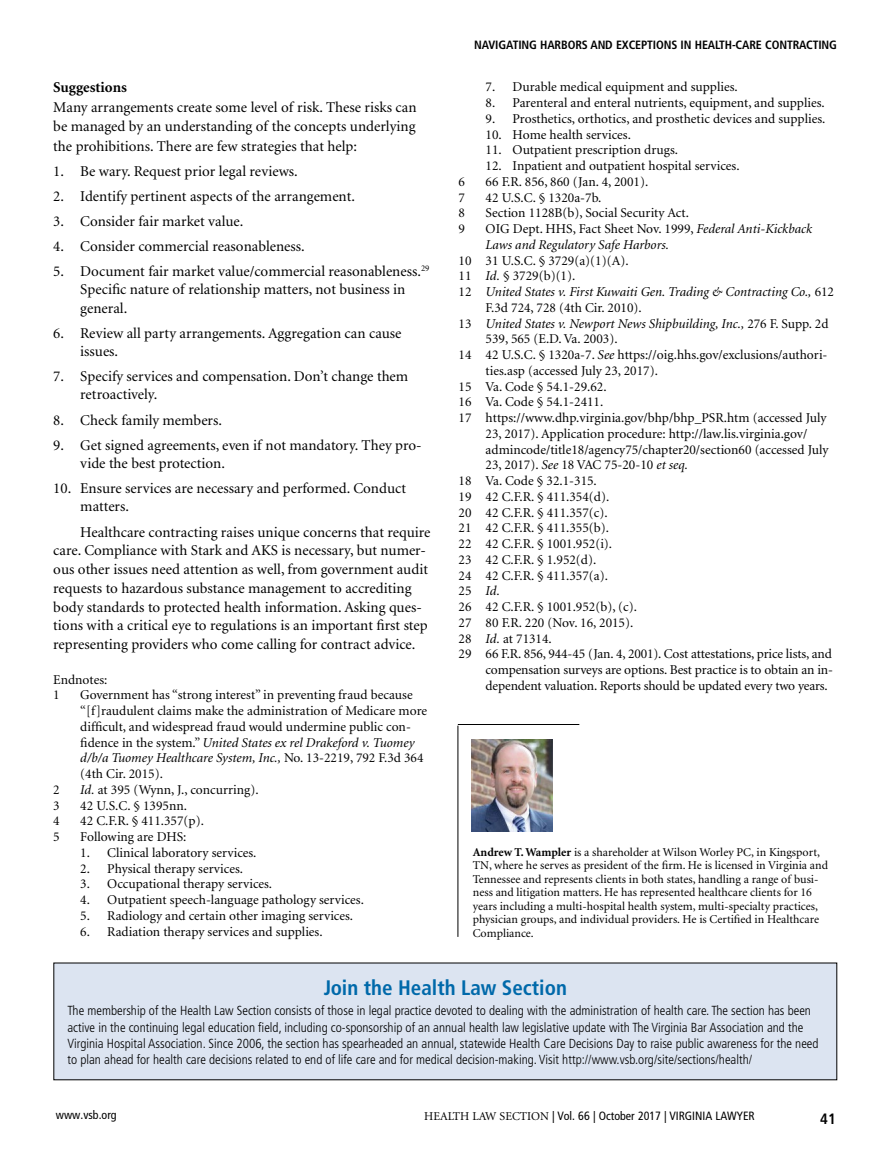
<style>
.page{position:relative;width:891px;height:1161px;background:#fff}
.page>*{position:absolute;margin:0;border:0;box-sizing:border-box;transform-origin:0 0}
.t1{font:700 condensed 21px "Frutiger";color:#0069aa}
.t2{font:15px/18.3px "Minion";color:#000}
.t3{font:700 15px "Minion";color:#000}
.Page_number{font:700 condensed 15px "Frutiger";color:#000}
.t4{font:13.5px/15.8px "Minion";color:#000}
.t5{font:italic 13.5px/15.8px "Minion";color:#000}
.t6{font:300 condensed 13.2px/16.2px "Frutiger";color:#000}
.t7{font:12px/13.5px "Minion";color:#000}
.t8{font:condensed 12px "Frutiger";color:#000}
.Frutiger_feature_run{font:700 condensed 12px "Frutiger";letter-spacing:-.01em;color:#000}
.s1{font-style:italic}
.s2{font-style:normal}
.s3{font-weight:700}
.s4{font-family:"Minion";font-stretch:normal}
</style>
<div class="page">
<img style="left:471px;top:739px;width:81px;height:93px">
<hr style="left:458px;top:726px;width:1px;height:211px;background:#000">
<hr style="left:458px;top:724px;width:121px;height:1px;background:#000">
<div style="left:54px;top:963px;width:783px;height:117px;background:#dce4f1"></div>
<p class="Frutiger_feature_run" style="left:474px;top:38px;width:364px">NAVIGATING HARBORS AND EXCEPTIONS IN HEALTH-CARE CONTRACTING</p>
<p class="t4" style="left:486px;top:80px;width:254px">7. Durable medical equipment and supplies.</p>
<p class="t4" style="left:486px;top:95px;width:341px">8. Parenteral and enteral nutrients, equipment, and supplies.</p>
<p class="t4" style="left:486px;top:111px;width:341px">9. Prosthetics, orthotics, and prosthetic devices and supplies.</p>
<p class="t4" style="left:486px;top:127px;width:147px">10. Home health services.</p>
<p class="t4" style="left:486px;top:143px;width:194px">11. Outpatient prescription drugs.</p>
<p class="t4" style="left:486px;top:158px;width:255px">12. Inpatient and outpatient hospital services.</p>
<p class="t3" style="left:53px;top:80px;width:75px">Suggestions</p>
<p class="t2" style="left:53px;top:98px;width:365px;line-height:19.5px;text-align:justify">Many arrangements create some level of risk. These risks can be managed by an understanding of the concepts underlying the prohibitions. There are few strategies that help:</p>
<p class="t2" style="left:53px;top:163px;width:246px">1. Be wary. Request prior legal reviews.</p>
<p class="t2" style="left:53px;top:188px;width:303px">2. Identify pertinent aspects of the arrangement.</p>
<p class="t2" style="left:53px;top:213px;width:192px">3. Consider fair market value.</p>
<p class="t2" style="left:53px;top:238px;width:253px">4. Consider commercial reasonableness.</p>
<p class="t2" style="left:80px;top:263px;width:351px;text-indent:-27px">5. Document fair market value/commercial reasonableness.<sup>29<br></sup>Specific nature of relationship matters, not business in general.</p>
<p class="t2" style="left:80px;top:324px;width:323px;text-indent:-27px">6. Review all party arrangements. Aggregation can cause issues.</p>
<p class="t2" style="left:80px;top:368px;width:329px;text-indent:-27px">7. Specify services and compensation. Don’t change them retroactively.</p>
<p class="t2" style="left:53px;top:411px;width:170px">8. Check family members.</p>
<p class="t2" style="left:80px;top:436px;width:343px;text-indent:-27px">9. Get signed agreements, even if not mandatory. They pro&shy;vide the best protection.</p>
<p class="t2" style="left:80px;top:480px;width:327px;text-indent:-27px">10. Ensure services are necessary and performed. Conduct matters.</p>
<p class="t2" style="left:53px;top:523px;width:379px;line-height:18.8px;text-indent:27px">Healthcare contracting raises unique concerns that require care. Compliance with Stark and AKS is necessary, but numer&shy;ous other issues need attention as well, from government audit requests to hazardous substance management to accrediting body standards to protected health information. Asking ques&shy;tions with a critical eye to regulations is an important first step representing providers who come calling for contract advice.</p>
<p class="t4" style="left:53px;top:672px;width:56px">Endnotes:</p>
<p class="t4" style="left:53px;top:688px;width:8px">1</p>
<p class="t4" style="left:80px;top:688px;width:348px">Government has “strong interest” in preventing fraud because “[f]raudulent claims make the administration of Medicare more difficult, and widespread fraud would undermine public con&shy;fidence in the system.” <span class="s1">United States ex rel Drakeford v. Tuomey d/b/a Tuomey Healthcare System, Inc.,</span> No. 13-2219, 792 F.3d 364 (4th Cir. 2015).</p>
<p class="t4" style="left:53px;top:782px;width:8px">2</p>
<p class="t4" style="left:80px;top:782px;width:180px"><span class="s1">Id.</span> at 395 (Wynn, J., concurring).</p>
<p class="t4" style="left:53px;top:798px;width:8px">3</p>
<p class="t4" style="left:80px;top:798px;width:108px">42 U.S.C. § 1395nn.</p>
<p class="t4" style="left:53px;top:814px;width:8px">4</p>
<p class="t4" style="left:80px;top:814px;width:125px">42 C.F.R. § 411.357(p).</p>
<p class="t4" style="left:53px;top:830px;width:8px">5</p>
<p class="t4" style="left:80px;top:830px;width:108px">Following are DHS:</p>
<p class="t4" style="left:80px;top:845px;width:178px">1. Clinical laboratory services.</p>
<p class="t4" style="left:80px;top:861px;width:164px">2. Physical therapy services.</p>
<p class="t4" style="left:80px;top:877px;width:193px">3. Occupational therapy services.</p>
<p class="t4" style="left:80px;top:893px;width:285px">4. Outpatient speech-language pathology services.</p>
<p class="t4" style="left:80px;top:908px;width:274px">5. Radiology and certain other imaging services.</p>
<p class="t4" style="left:80px;top:924px;width:244px">6. Radiation therapy services and supplies.</p>
<p class="t4" style="left:459px;top:174px;width:8px">6</p>
<p class="t4" style="left:486px;top:174px;width:164px">66 F.R. 856, 860 (Jan. 4, 2001).</p>
<p class="t4" style="left:459px;top:190px;width:8px">7</p>
<p class="t4" style="left:486px;top:190px;width:117px">42 U.S.C. § 1320a-7b.</p>
<p class="t4" style="left:459px;top:206px;width:8px">8</p>
<p class="t4" style="left:486px;top:206px;width:205px">Section 1128B(b), Social Security Act.</p>
<p class="t4" style="left:459px;top:221px;width:8px">9</p>
<p class="t5" style="left:486px;top:221px;width:328px"><span class="s2">OIG Dept. HHS, Fact Sheet Nov. 1999,</span> Federal Anti-Kickback<br>Laws and Regulatory Safe Harbors.</p>
<p class="t4" style="left:459px;top:253px;width:172px">10 31 U.S.C. § 3729(a)(1)(A).</p>
<p class="t4" style="left:459px;top:269px;width:118px">11 <span class="s1">Id.</span> § 3729(b)(1).</p>
<p class="t5" style="left:486px;top:284px;width:350px;text-indent:-27px"><span class="s2">12</span> United States v. First Kuwaiti Gen. Trading &amp; Contracting Co., <span class="s2">612<br>F.3d 724, 728 (4th Cir. 2010).</span></p>
<p class="t5" style="left:486px;top:316px;width:344px;text-indent:-27px"><span class="s2">13</span> United States v. Newport News Shipbuilding, Inc., <span class="s2">276 F. Supp. 2d<br>539, 565 (E.D. Va. 2003).</span></p>
<p class="t4" style="left:486px;top:347px;width:343px;text-indent:-27px">14 42 U.S.C. § 1320a-7. <span class="s1">See</span> https://oig.hhs.gov/exclusions/authori&shy;ties.asp (accessed July 23, 2017).</p>
<p class="t4" style="left:459px;top:379px;width:149px">15 Va. Code § 54.1-29.62.</p>
<p class="t4" style="left:459px;top:395px;width:146px">16 Va. Code § 54.1-2411.</p>
<p class="t4" style="left:486px;top:410px;width:344px;text-indent:-27px">17 https://www.dhp.virginia.gov/bhp/bhp_PSR.htm (accessed July 23, 2017). Application procedure: http://law.lis.virginia.gov/ admincode/title18/agency75/chapter20/section60 (accessed July 23, 2017). <span class="s1">See</span> 18 VAC 75-20-10 <span class="s1">et seq.</span></p>
<p class="t4" style="left:459px;top:473px;width:140px">18 Va. Code § 32.1-315.</p>
<p class="t4" style="left:459px;top:489px;width:152px">19 42 C.F.R. § 411.354(d).</p>
<p class="t4" style="left:459px;top:505px;width:151px">20 42 C.F.R. § 411.357(c).</p>
<p class="t4" style="left:459px;top:521px;width:152px">21 42 C.F.R. § 411.355(b).</p>
<p class="t4" style="left:459px;top:536px;width:155px">22 42 C.F.R. § 1001.952(i).</p>
<p class="t4" style="left:459px;top:552px;width:139px">23 42 C.F.R. § 1.952(d).</p>
<p class="t4" style="left:459px;top:568px;width:151px">24 42 C.F.R. § 411.357(a).</p>
<p class="t5" style="left:459px;top:584px;width:43px"><span class="s2">25</span> Id.</p>
<p class="t4" style="left:459px;top:599px;width:180px">26 42 C.F.R. § 1001.952(b), (c).</p>
<p class="t4" style="left:459px;top:615px;width:176px">27 80 F.R. 220 (Nov. 16, 2015).</p>
<p class="t4" style="left:459px;top:631px;width:95px">28 <span class="s1">Id.</span> at 71314.</p>
<p class="t4" style="left:486px;top:647px;width:349px;text-align:justify;text-indent:-27px">29 66 F.R. 856, 944-45 (Jan. 4, 2001). Cost attestations, price lists, and compensation surveys are options. Best practice is to obtain an in&shy;dependent valuation. Reports should be updated every two years.</p>
<p class="t7" style="left:473px;top:846px;width:357px"><span class="s3">Andrew T. Wampler</span> is a shareholder at Wilson Worley PC, in Kingsport, TN, where he serves as president of the firm. He is licensed in Virginia and Tennessee and represents clients in both states, handling a range of busi&shy;ness and litigation matters. He has represented healthcare clients for 16 years including a multi-hospital health system, multi-specialty practices, physician groups, and individual providers. He is Certified in Healthcare Compliance.</p>
<p class="t1" style="left:324px;top:975px;width:245px">Join the Health Law Section</p>
<p class="t6" style="left:68px;top:1003px;width:753px">The membership of the Health Law Section consists of those in legal practice devoted to dealing with the administration of health care. The section has been active in the continuing legal education field, including co-sponsorship of an annual health law legislative update with The Virginia Bar Association and the Virginia Hospital Association. Since 2006, the section has spearheaded an annual, statewide Health Care Decisions Day to raise public awareness for the need to plan ahead for health care decisions related to end of life care and for medical decision-making. Visit http://www.vsb.org/site/sections/health/</p>
<p class="t8" style="left:56px;top:1107px;width:62px">www.vsb.org</p>
<p class="t8" style="left:424px;top:1109px;width:332px"><span class="s4">HEALTH LAW SECTION</span> | Vol. 66 | October 2017 | VIRGINIA LAWYER</p>
<p class="Page_number" style="left:820px;top:1109px;width:17px">41</p>
</div>
